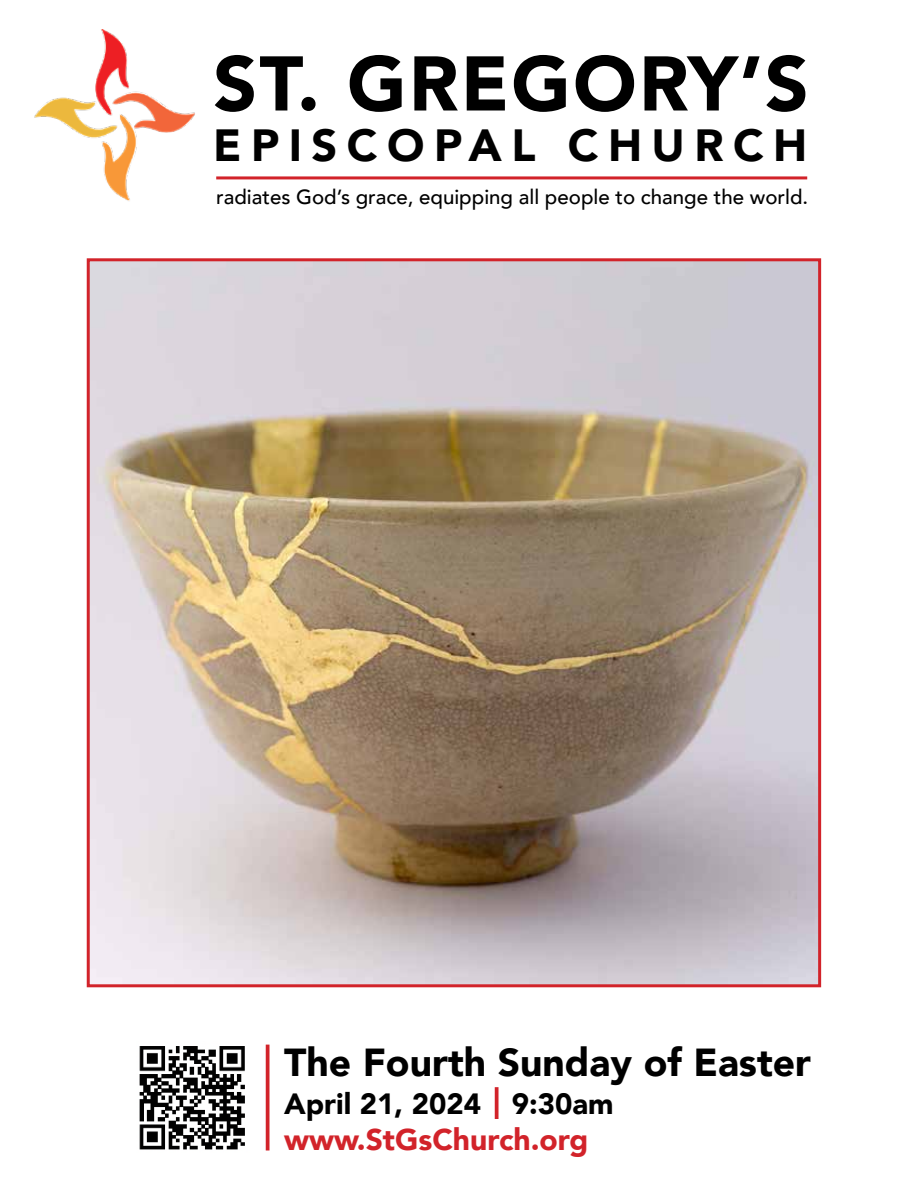
<style>
.page{position:relative;width:918px;height:1188px;background:#fff}
.page>*{position:absolute;margin:0;border:0;box-sizing:border-box;transform-origin:0 0}
.t1{font:900 76.5px "Avenir";letter-spacing:.03em;color:#000}
.t2{font:900 45px "Avenir";letter-spacing:.21em;color:#000}
.t3{font:900 39px "Avenir";color:#000}
.t4{font:900 30px "Avenir";color:#d2232a}
.t5{font:900 29.25px "Avenir";color:#000}
.t6{font:500 20.4px "Avenir";color:#000}
</style>
<div class="page">
<hr style="left:266px;top:1045px;width:3px;height:105px;background:#d2232a">
<img style="left:139px;top:1046px;width:106px;height:104px">
<svg style="left:495px;top:1087px;width:4px;height:32px"></svg>
<hr style="left:216px;top:176px;width:591px;height:3px;background:#d2232a">
<img style="left:34px;top:30px;width:187px;height:171px">
<img style="left:91px;top:262px;width:726px;height:721px">
<div style="left:87px;top:258px;width:734px;height:729px;border:3px solid #d2232a"></div>
<h1 class="t1" style="left:213px;top:18px;width:597px">ST. GREGORY’S</h1>
<h2 class="t2" style="left:213px;top:106px;width:596px">EPISCOPAL CHURCH</h2>
<p class="t6" style="left:216px;top:180px;width:594px">radiates God’s grace, equipping all people to change the world.</p>
<h3 class="t3" style="left:284px;top:1029px;width:529px">The Fourth Sunday of Easter</h3>
<h3 class="t5" style="left:284px;top:1078px;width:331px">April 21, 2024 9:30am</h3>
<h3 class="t4" style="left:284px;top:1113px;width:306px">www.StGsChurch.org</h3>
</div>
